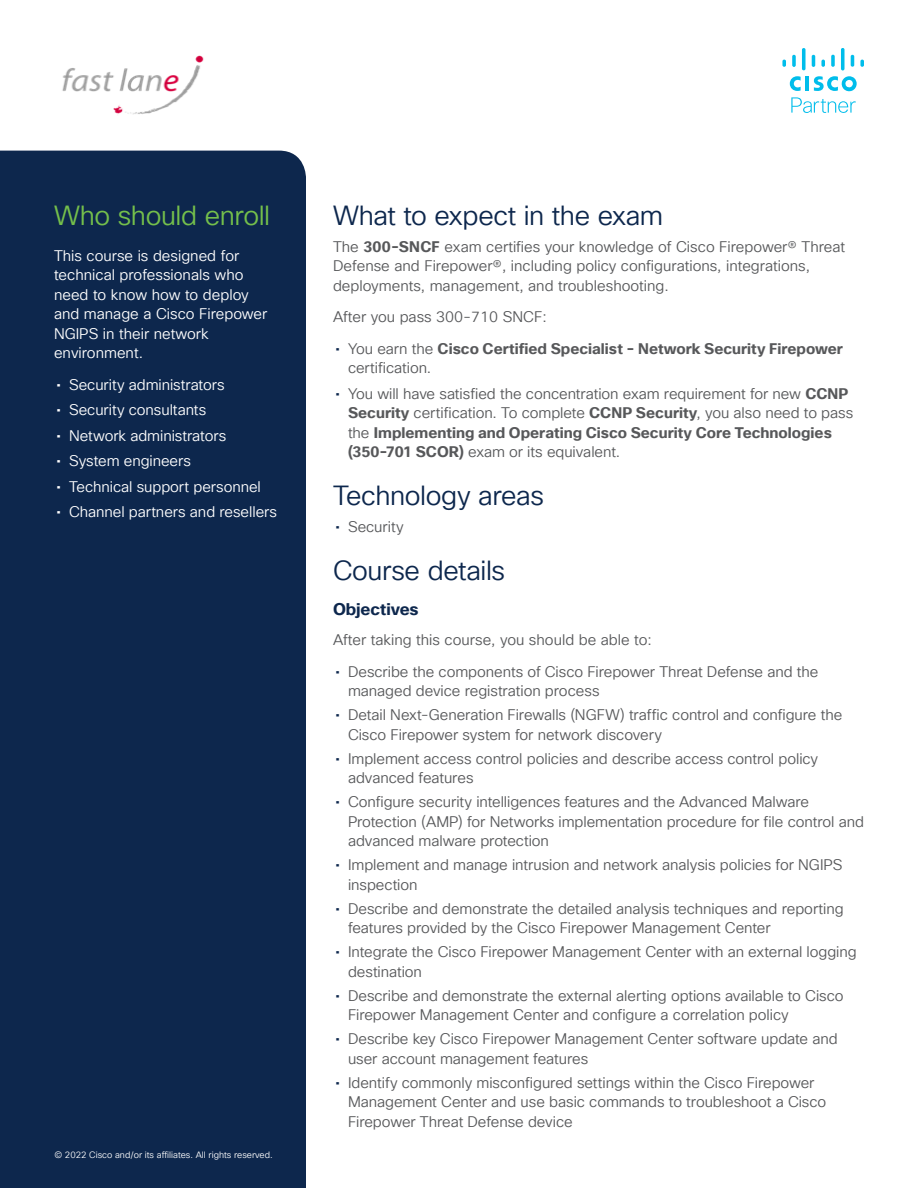
<style>
.page{position:relative;width:918px;height:1188px;background:#fff}
.page>*{position:absolute;margin:0;border:0;box-sizing:border-box;transform-origin:0 0}
.Subhead2_midnight_bl{font:27px "Cisco Sans TT Light";letter-spacing:-.015em;color:#0d274d}
.Subhead2_Green{font:27px "Cisco Sans TT Light";letter-spacing:-.015em;color:#74bf4b}
.Subhead3_Midnight_bl{font:700 16.5px "Cisco Sans TT";color:#0d274d}
.Body{font:15px/19.5px "Cisco Sans TT Light";letter-spacing:-.005em;color:#57585a}
.Body_White{font:15px/19.5px "Cisco Sans TT Light";color:#fff}
.t1{font:700 15px/19.5px "Cisco Sans TT";color:#57585a}
.Footer_white{font:9px "Cisco Sans TT Light";color:#fff}
.s1{font-family:"Cisco Sans TT"}
.s2{font-family:"Cisco Sans TT";font-weight:700}
.s3{font-weight:400;color:#0d274d}
.s4{font-family:"Cisco Sans TT Light";font-weight:400}
.s5{font-family:"Cisco Sans TT";color:#0d274d}
</style>
<div class="page">
<svg style="left:790px;top:76px;width:67px;height:37px"></svg>
<svg style="left:782px;top:60px;width:4px;height:7px"></svg>
<svg style="left:792px;top:54px;width:4px;height:13px"></svg>
<svg style="left:802px;top:48px;width:4px;height:22px"></svg>
<svg style="left:812px;top:54px;width:3px;height:13px"></svg>
<svg style="left:821px;top:60px;width:4px;height:7px"></svg>
<svg style="left:831px;top:54px;width:4px;height:13px"></svg>
<svg style="left:841px;top:48px;width:4px;height:22px"></svg>
<svg style="left:851px;top:54px;width:3px;height:13px"></svg>
<svg style="left:860px;top:59px;width:4px;height:8px"></svg>
<div style="left:0;top:151px;width:306px;height:1037px;background:#0d274d"></div>
<img style="left:62px;top:55px;width:142px;height:60px">
<p class="Subhead2_Green" style="left:54px;top:198px;width:218px">Who should enroll</p>
<p class="Body_White" style="left:54px;top:246px;width:215px">This course is designed for technical professionals who need to know how to deploy and manage a Cisco Firepower<br>NGIPS in their network environment.</p>
<p class="Body_White" style="left:56px;top:375px;width:170px"><span class="s1">•</span> Security administrators</p>
<p class="Body_White" style="left:56px;top:401px;width:151px"><span class="s1">•</span> Security consultants</p>
<p class="Body_White" style="left:56px;top:426px;width:171px"><span class="s1">•</span> Network administrators</p>
<p class="Body_White" style="left:56px;top:452px;width:136px"><span class="s1">•</span> System engineers</p>
<p class="Body_White" style="left:56px;top:477px;width:206px"><span class="s1">•</span> Technical support personnel</p>
<p class="Body_White" style="left:56px;top:503px;width:222px"><span class="s1">•</span> Channel partners and resellers</p>
<p class="Footer_white" style="left:54px;top:1149px;width:220px">© 2022 Cisco and/or its affiliates. All rights reserved.</p>
<p class="Subhead2_midnight_bl" style="left:333px;top:198px;width:332px">What to expect in the exam</p>
<p class="Body" style="left:333px;top:237px;width:514px">The <span class="s2">300-SNCF</span> exam certifies your knowledge of Cisco Firepower® Threat<br>Defense and Firepower®, including policy configurations, integrations, deployments, management, and troubleshooting.</p>
<p class="Body" style="left:333px;top:308px;width:215px">After you pass 300-710 SNCF:</p>
<p class="t1" style="left:348px;top:339px;width:496px;text-indent:-13px"><span class="s3">•</span> <span class="s4">You earn the</span> Cisco Certified Specialist - Network Security Firepower <span class="s4">certification.</span></p>
<p class="Body" style="left:348px;top:384px;width:507px;text-indent:-13px"><span class="s5">•</span> You will have satisfied the concentration exam requirement for new <span class="s2">CCNP Security</span> certification. To complete <span class="s2">CCNP Security</span>, you also need to pass the <span class="s2">Implementing and Operating Cisco Security Core Technologies (350-701 SCOR)</span> exam or its equivalent.</p>
<p class="Subhead2_midnight_bl" style="left:333px;top:478px;width:213px">Technology areas</p>
<p class="Body" style="left:335px;top:518px;width:70px"><span class="s5">•</span> Security</p>
<p class="Subhead2_midnight_bl" style="left:333px;top:553px;width:174px">Course details</p>
<p class="Subhead3_Midnight_bl" style="left:333px;top:598px;width:87px">Objectives</p>
<p class="Body" style="left:333px;top:631px;width:320px">After taking this course, you should be able to:</p>
<p class="Body" style="left:348px;top:662px;width:472px;text-indent:-13px"><span class="s5">•</span> Describe the components of Cisco Firepower Threat Defense and the managed device registration process</p>
<p class="Body" style="left:348px;top:706px;width:496px;text-indent:-13px"><span class="s5">•</span> Detail Next-Generation Firewalls (NGFW) traffic control and configure the<br>Cisco Firepower system for network discovery</p>
<p class="Body" style="left:348px;top:749px;width:472px;text-indent:-13px"><span class="s5">•</span> Implement access control policies and describe access control policy advanced features</p>
<p class="Body" style="left:348px;top:793px;width:518px;text-indent:-13px"><span class="s5">•</span> Configure security intelligences features and the Advanced Malware<br>Protection (AMP) for Networks implementation procedure for file control and advanced malware protection</p>
<p class="Body" style="left:348px;top:856px;width:496px;text-indent:-13px"><span class="s5">•</span> Implement and manage intrusion and network analysis policies for NGIPS inspection</p>
<p class="Body" style="left:348px;top:899px;width:497px;text-indent:-13px"><span class="s5">•</span> Describe and demonstrate the detailed analysis techniques and reporting features provided by the Cisco Firepower Management Center</p>
<p class="Body" style="left:348px;top:943px;width:510px;text-indent:-13px"><span class="s5">•</span> Integrate the Cisco Firepower Management Center with an external logging destination</p>
<p class="Body" style="left:348px;top:986px;width:497px;text-indent:-13px"><span class="s5">•</span> Describe and demonstrate the external alerting options available to Cisco<br>Firepower Management Center and configure a correlation policy</p>
<p class="Body" style="left:348px;top:1030px;width:491px;text-indent:-13px"><span class="s5">•</span> Describe key Cisco Firepower Management Center software update and user account management features</p>
<p class="Body" style="left:348px;top:1073px;width:480px;text-indent:-13px"><span class="s5">•</span> Identify commonly misconfigured settings within the Cisco Firepower<br>Management Center and use basic commands to troubleshoot a Cisco<br>Firepower Threat Defense device</p>
</div>
